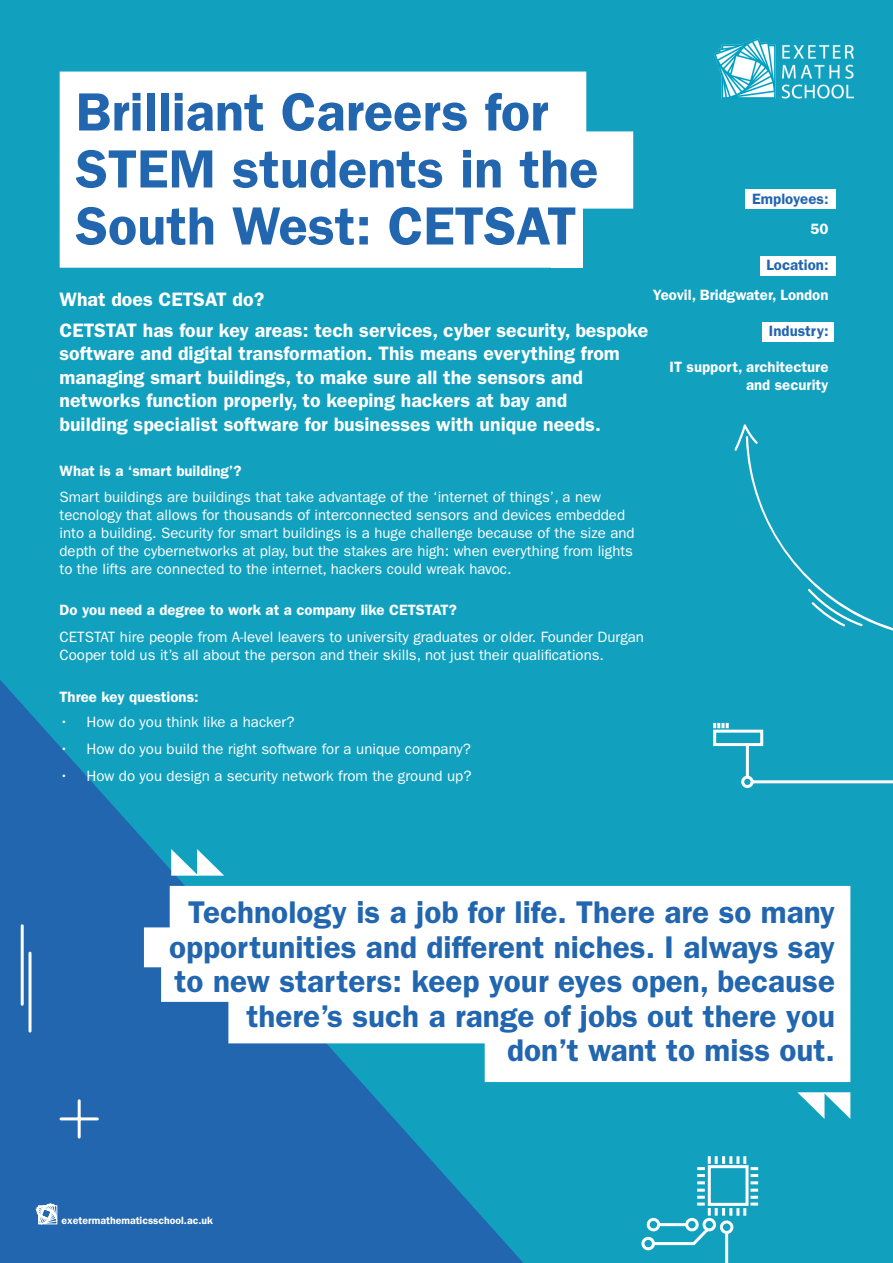
<style>
.page{position:relative;width:893px;height:1263px;background:#11a1bf}
.page>*{position:absolute;margin:0;border:0;box-sizing:border-box;transform-origin:0 0}
.t1{font:600 54px/57px "ITC Franklin Gothic Std";color:#2266af}
.t2{font:600 31.5px/34.5px "ITC Franklin Gothic Std";color:#2266af;text-align:right}
.t3{font:600 19.5px/23.4px "ITC Franklin Gothic Std";color:#fff}
.t4{font:15px/18px "ITC Franklin Gothic Std";color:#fff}
.t5{font:600 15px "ITC Franklin Gothic Std";color:#fff}
.t6{font:600 15px "ITC Franklin Gothic Std";color:#2266af}
.t7{font:600 10.5px "ITC Franklin Gothic Std";color:#fff}
</style>
<div class="page">
<svg style="left:0;top:680px;width:523px;height:583px;fill:#2266af"></svg>
<svg style="left:734px;top:424px;width:159px;height:207px"></svg>
<div style="left:745px;top:190px;width:90px;height:19px;background:#fff"></div>
<div style="left:760px;top:256px;width:75px;height:19px;background:#fff"></div>
<svg style="left:144px;top:886px;width:706px;height:196px;fill:#fff"></svg>
<div style="left:762px;top:322px;width:71px;height:19px;background:#fff"></div>
<div style="left:60px;top:72px;width:573px;height:196px;background:#fff"></div>
<div style="left:552px;top:207px;width:31px;height:61px;background:#fff"></div>
<hr style="left:78px;top:1101px;width:3px;height:36px;background:#fff">
<hr style="left:61px;top:1117px;width:36px;height:3px;background:#fff">
<svg style="left:171px;top:849px;width:53px;height:27px"></svg>
<svg style="left:797px;top:1092px;width:53px;height:27px"></svg>
<svg style="left:36px;top:1203px;width:21px;height:21px"></svg>
<hr style="left:21px;top:926px;width:3px;height:78px;background:#fff">
<hr style="left:29px;top:953px;width:3px;height:78px;background:#fff">
<svg style="left:641px;top:1156px;width:118px;height:107px"></svg>
<svg style="left:713px;top:722px;width:180px;height:66px"></svg>
<img style="left:715px;top:38px;width:138px;height:61px">
<p class="t1" style="left:76px;top:84px;width:524px">Brilliant Careers for<br>STEM students in the<br>South West: CETSAT</p>
<p class="t6" style="left:752px;top:190px;width:78px">Employees:</p>
<p class="t5" style="left:810px;top:220px;width:19px">50</p>
<p class="t6" style="left:766px;top:256px;width:64px">Location:</p>
<p class="t5" style="left:653px;top:286px;width:177px">Yeovil, Bridgwater, London</p>
<p class="t6" style="left:769px;top:322px;width:61px">Industry:</p>
<p class="t5" style="left:669px;top:358px;width:160px">IT support, architecture</p>
<p class="t5" style="left:746px;top:376px;width:84px">and security</p>
<p class="t3" style="left:60px;top:288px;width:206px">What does CETSAT do?</p>
<p class="t3" style="left:60px;top:319px;width:590px">CETSTAT has four key areas: tech services, cyber security, bespoke software and digital transformation. This means everything from managing smart buildings, to make sure all the sensors and</p>
<p class="t3" style="left:60px;top:389px;width:509px">networks function properly, to keeping hackers at bay and</p>
<p class="t3" style="left:60px;top:412px;width:543px">building specialist software for businesses with unique needs.</p>
<p class="t5" style="left:60px;top:462px;width:183px">What is a ‘smart building’?</p>
<p class="t4" style="left:60px;top:488px;width:543px">Smart buildings are buildings that take advantage of the ‘internet of things’, a new</p>
<p class="t4" style="left:60px;top:506px;width:577px">tecnology that allows for thousands of interconnected sensors and devices embedded into a building. Security for smart buildings is a huge challenge because of the size and depth of the cybernetworks at play, but the stakes are high: when everything from lights to the lifts are connected to the internet, hackers could wreak havoc.</p>
<p class="t5" style="left:60px;top:601px;width:399px">Do you need a degree to work at a company like CETSTAT?</p>
<p class="t4" style="left:60px;top:628px;width:586px">CETSTAT hire people from A-level leavers to university graduates or older. Founder Durgan<br>Cooper told us it’s all about the person and their skills, not just their qualifications.</p>
<p class="t5" style="left:60px;top:688px;width:141px">Three key questions:</p>
<p class="t4" style="left:60px;top:713px;width:236px">• How do you think like a hacker?</p>
<p class="t4" style="left:60px;top:740px;width:413px">• How do you build the right software for a unique company?</p>
<p class="t4" style="left:60px;top:767px;width:413px">• How do you design a security network from the ground up?</p>
<p class="t2" style="left:169px;top:895px;width:667px">Technology is a job for life. There are so many opportunities and different niches. I always say to new starters: keep your eyes open, because there’s such a range of jobs out there you don’t want to miss out.</p>
<p class="t7" style="left:61px;top:1214px;width:153px">exetermathematicsschool.ac.uk</p>
</div>
